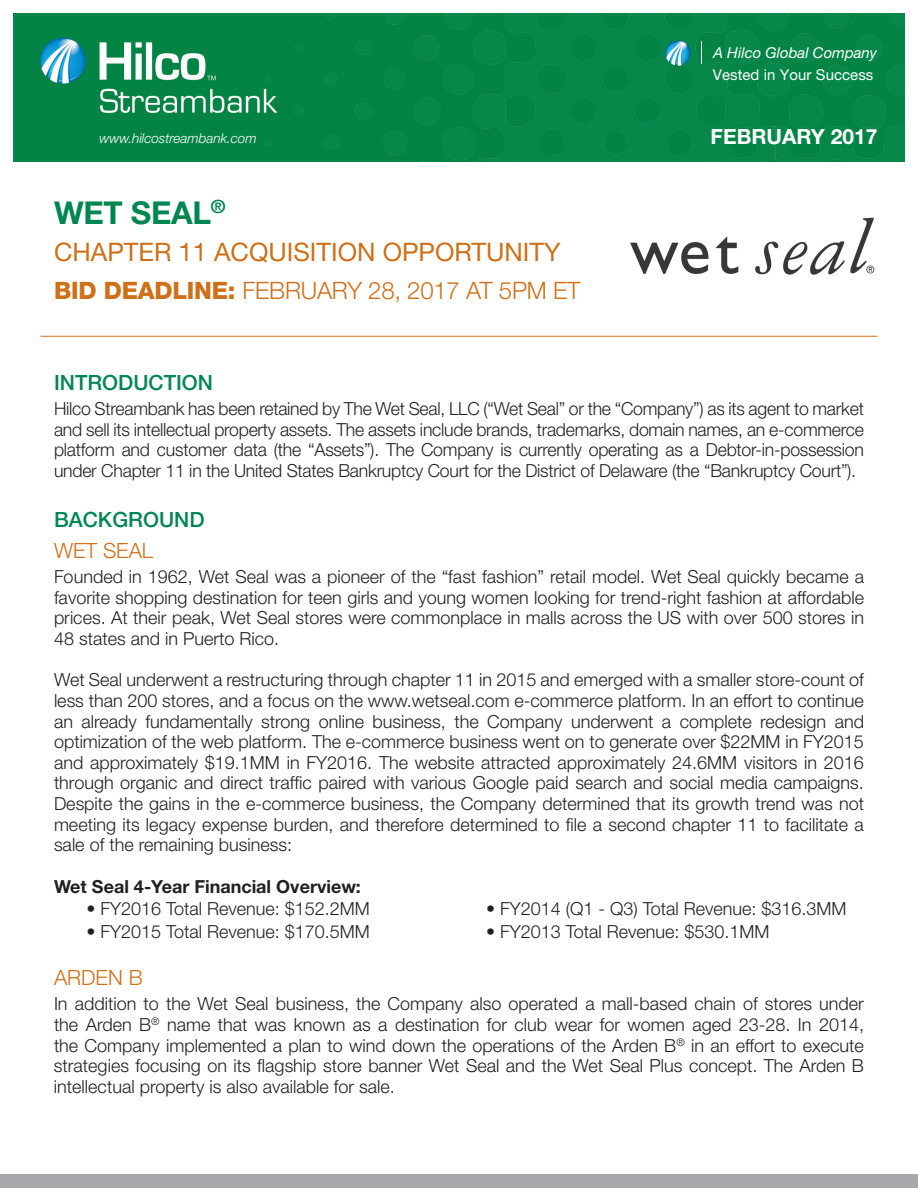
<style>
.page{position:relative;width:918px;height:1188px;background:#fff}
.page>*{position:absolute;margin:0;border:0;box-sizing:border-box;transform-origin:0 0}
.t1{font:700 31.5px "Helvetica Neue";letter-spacing:-.01em;color:#008751}
.t2{font:25.5px "Helvetica Neue";color:#ce7018}
.t3{font:300 24px "Helvetica Neue";letter-spacing:-.01em;color:#ce7018}
.t4{font:500 21px "Helvetica Neue";color:#008751}
.t5{font:300 21px "Helvetica Neue";color:#ce7018}
.t6{font:700 21px "Helvetica Neue";color:#fff}
.t7{font:300 18px/20.7px "Helvetica Neue";color:#231f20;text-align:justify}
.t8{font:700 18px "Helvetica Neue";color:#231f20}
.t9{font:italic 15px "Helvetica Neue";color:#fff}
.t10{font:15px "Helvetica Neue";letter-spacing:.005em;color:#fff}
.t11{font:italic 300 13.5px "Helvetica Neue";color:#fff}
.s1{font-weight:800}
</style>
<div class="page">
<img style="left:14px;top:14px;width:890px;height:148px">
<svg style="left:701px;top:42px;width:1px;height:22px"></svg>
<hr style="left:40px;top:336px;width:838px;height:1px;background:#ce7018">
<img style="left:630px;top:217px;width:245px;height:58px">
<div style="left:0;top:1174px;width:918px;height:14px;background:#a8a9ad"></div>
<p class="t11" style="left:99px;top:130px;width:159px">www.hilcostreambank.com</p>
<h1 class="t1" style="left:54px;top:193px;width:173px">WET SEAL<sup>®</sup></h1>
<h2 class="t2" style="left:54px;top:237px;width:508px">CHAPTER 11 ACQUISITION OPPORTUNITY</h2>
<h3 class="t3" style="left:54px;top:276px;width:528px"><span class="s1">BID DEADLINE:</span> FEBRUARY 28, 2017 AT 5PM ET</h3>
<p class="t9" style="left:713px;top:44px;width:165px">A Hilco Global Company</p>
<p class="t10" style="left:713px;top:66px;width:162px">Vested in Your Success</p>
<p class="t6" style="left:711px;top:124px;width:168px">FEBRUARY 2017</p>
<p class="t4" style="left:54px;top:370px;width:161px">INTRODUCTION</p>
<p class="t7" style="left:54px;top:398px;width:811px">Hilco Streambank has been retained by The Wet Seal, LLC (“Wet Seal” or the “Company”) as its agent to market and sell its intellectual property assets. The assets include brands, trademarks, domain names, an e-commerce platform and customer data (the “Assets”). The Company is currently operating as a Debtor-in-possession under Chapter 11 in the United States Bankruptcy Court for the District of Delaware (the “Bankruptcy Court”).</p>
<p class="t4" style="left:54px;top:507px;width:152px">BACKGROUND</p>
<p class="t5" style="left:54px;top:538px;width:101px">WET SEAL</p>
<p class="t7" style="left:54px;top:566px;width:812px">Founded in 1962, Wet Seal was a pioneer of the “fast fashion” retail model. Wet Seal quickly became a favorite shopping destination for teen girls and young women looking for trend-right fashion at affordable prices. At their peak, Wet Seal stores were commonplace in malls across the US with over 500 stores in 48 states and in Puerto Rico.</p>
<p class="t7" style="left:54px;top:669px;width:812px">Wet Seal underwent a restructuring through chapter 11 in 2015 and emerged with a smaller store-count of less than 200 stores, and a focus on the www.wetseal.com e-commerce platform. In an effort to continue an already fundamentally strong online business, the Company underwent a complete redesign and optimization of the web platform. The e-commerce business went on to generate over $22MM in FY2015 and approximately $19.1MM in FY2016. The website attracted approximately 24.6MM visitors in 2016 through organic and direct traffic paired with various Google paid search and social media campaigns.<br>Despite the gains in the e-commerce business, the Company determined that its growth trend was not meeting its legacy expense burden, and therefore determined to file a second chapter 11 to facilitate a sale of the remaining business:</p>
<p class="t8" style="left:54px;top:875px;width:308px">Wet Seal 4-Year Financial Overview:</p>
<p class="t7" style="left:86px;top:898px;width:285px">• FY2016 Total Revenue: $152.2MM</p>
<p class="t7" style="left:486px;top:898px;width:362px">• FY2014 (Q1 - Q3) Total Revenue: $316.3MM</p>
<p class="t7" style="left:86px;top:920px;width:285px">• FY2015 Total Revenue: $170.5MM</p>
<p class="t7" style="left:486px;top:920px;width:285px">• FY2013 Total Revenue: $530.1MM</p>
<p class="t5" style="left:54px;top:965px;width:90px">ARDEN B</p>
<p class="t7" style="left:54px;top:993px;width:812px">In addition to the Wet Seal business, the Company also operated a mall-based chain of stores under the Arden B<sup>®</sup> name that was known as a destination for club wear for women aged 23-28. In 2014, the Company implemented a plan to wind down the operations of the Arden B<sup>®</sup> in an effort to execute strategies focusing on its flagship store banner Wet Seal and the Wet Seal Plus concept. The Arden B intellectual property is also available for sale.</p>
</div>
